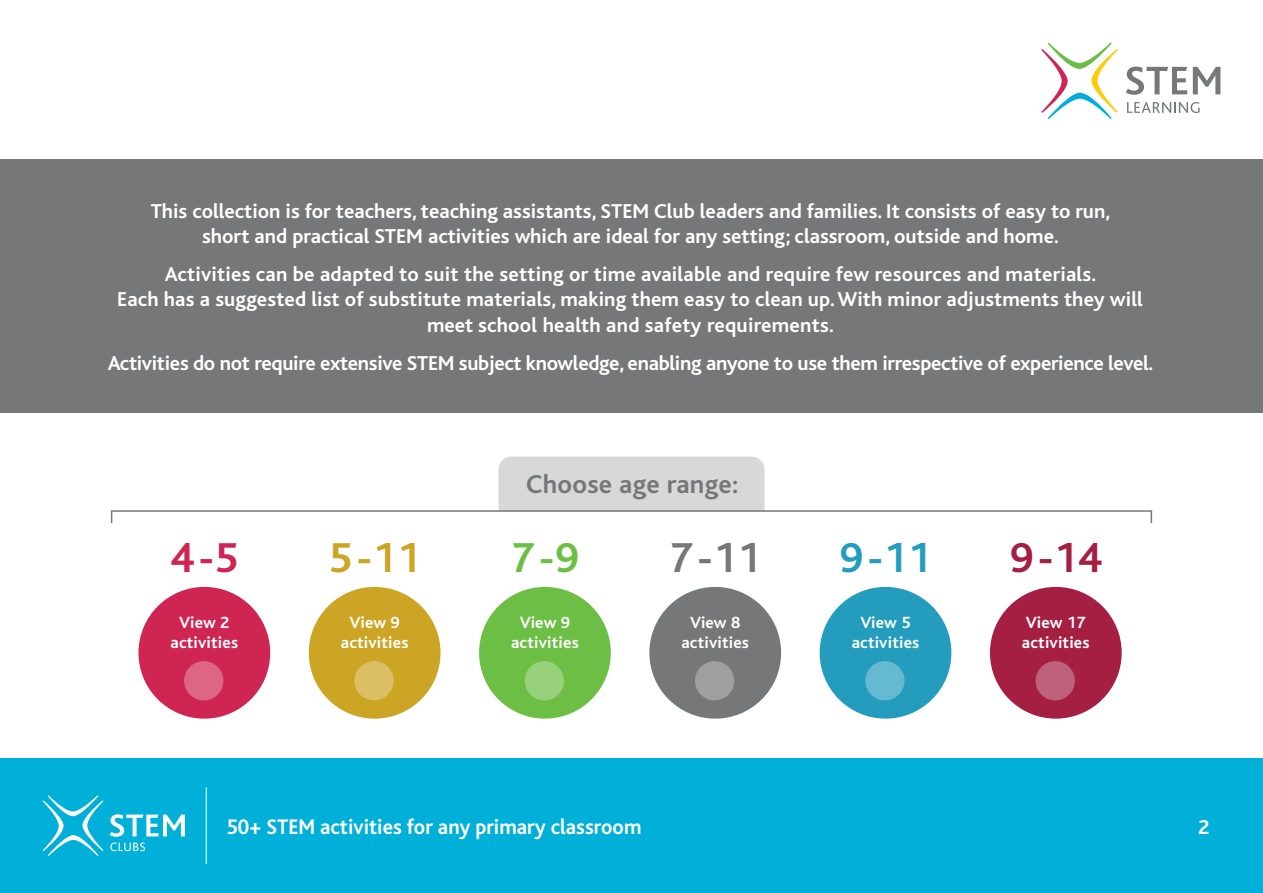
<style>
.page{position:relative;width:1263px;height:893px;background:#fff}
.page>*{position:absolute;margin:0;border:0;box-sizing:border-box;transform-origin:0 0}
.t1{font:700 43.8px "Bliss";color:#cca524}
.t2{font:700 43.8px "Bliss";color:#757779}
.t3{font:700 43.8px "Bliss";color:#249cbe}
.t4{font:700 43.8px "Bliss";color:#a51f43}
.t5{font:700 43.8px "Bliss";color:#cf2553}
.t6{font:700 43.8px "Bliss";color:#6cbe45}
.t7{font:700 27px "Bliss";letter-spacing:.01em;color:#757779}
.t8{font:700 22.05px "Bliss";color:#fff;scale:.95 1}
.t9{font:700 21px/25.2px "Bliss";color:#fff;text-align:center}
.t10{font:700 16.95px/20.4px "Bliss";letter-spacing:.01em;color:#fff;text-align:center}
</style>
<div class="page">
<div style="left:0;top:159px;width:1263px;height:253px;background:#757779"></div>
<div style="left:498px;top:457px;width:266px;height:53px;background:#d9d8d8"></div>
<hr style="left:111px;top:510px;width:1041px;height:2px;background:#757779">
<div style="left:138px;top:587px;width:132px;height:132px;background:#cf2553;border-radius:50%"></div>
<div style="left:479px;top:587px;width:132px;height:132px;background:#6cbe45;border-radius:50%"></div>
<div style="left:820px;top:587px;width:131px;height:132px;background:#249cbe;border-radius:50%"></div>
<div style="left:309px;top:587px;width:131px;height:132px;background:#cca524;border-radius:50%"></div>
<div style="left:649px;top:587px;width:132px;height:132px;background:#757779;border-radius:50%"></div>
<div style="left:990px;top:587px;width:132px;height:132px;background:#a51f43;border-radius:50%"></div>
<div style="left:185px;top:662px;width:38px;height:38px;background:#dd6586;border-radius:50%"></div>
<div style="left:184px;top:661px;width:39px;height:39px;border:1px solid #fff;border-radius:50%"></div>
<div style="left:525px;top:662px;width:38px;height:38px;background:#97d17c;border-radius:50%"></div>
<div style="left:525px;top:661px;width:39px;height:39px;border:1px solid #fff;border-radius:50%"></div>
<div style="left:866px;top:662px;width:38px;height:38px;background:#65b9d1;border-radius:50%"></div>
<div style="left:865px;top:661px;width:39px;height:39px;border:1px solid #fff;border-radius:50%"></div>
<div style="left:355px;top:662px;width:38px;height:38px;background:#dbbf65;border-radius:50%"></div>
<div style="left:354px;top:661px;width:40px;height:39px;border:1px solid #fff;border-radius:50%"></div>
<div style="left:696px;top:662px;width:38px;height:38px;background:#9e9fa0;border-radius:50%"></div>
<div style="left:695px;top:661px;width:39px;height:39px;border:1px solid #fff;border-radius:50%"></div>
<div style="left:1036px;top:662px;width:38px;height:38px;background:#bf617b;border-radius:50%"></div>
<div style="left:1035px;top:661px;width:40px;height:39px;border:1px solid #fff;border-radius:50%"></div>
<svg style="left:1150px;top:511px;width:2px;height:12px"></svg>
<div style="left:0;top:758px;width:1263px;height:135px;background:#00b0d8"></div>
<svg style="left:110px;top:814px;width:75px;height:37px"></svg>
<svg style="left:43px;top:795px;width:60px;height:61px"></svg>
<hr style="left:206px;top:787px;width:1px;height:77px;background:#fff">
<svg style="left:1127px;top:102px;width:72px;height:11px"></svg>
<svg style="left:1126px;top:67px;width:61px;height:28px"></svg>
<svg style="left:1193px;top:67px;width:27px;height:27px"></svg>
<svg style="left:1041px;top:43px;width:77px;height:76px"></svg>
<p class="t9" style="left:151px;top:199px;width:961px">This collection is for teachers, teaching assistants, STEM Club leaders and families. It consists of easy to run, short and practical STEM activities which are ideal for any setting; classroom, outside and home.</p>
<p class="t9" style="left:117px;top:262px;width:1027px">Activities can be adapted to suit the setting or time available and require few resources and materials.<br>Each has a suggested list of substitute materials, making them easy to clean up. With minor adjustments they will meet school health and safety requirements.</p>
<p class="t9" style="left:108px;top:351px;width:1047px">Activities do not require extensive STEM subject knowledge, enabling anyone to use them irrespective of experience level.</p>
<p class="t7" style="left:526px;top:470px;width:214px">Choose age range:</p>
<h1 class="t5" style="left:170px;top:535px;width:70px">4 -5</h1>
<h1 class="t1" style="left:329px;top:535px;width:94px">5 -11</h1>
<h1 class="t6" style="left:511px;top:535px;width:70px">7 -9</h1>
<h1 class="t2" style="left:669px;top:535px;width:94px">7 -11</h1>
<h1 class="t3" style="left:839px;top:535px;width:94px">9 -11</h1>
<h1 class="t4" style="left:1010px;top:535px;width:94px">9 -14</h1>
<p class="t10" style="left:170px;top:612px;width:69px">View 2 activities</p>
<p class="t10" style="left:511px;top:612px;width:69px">View 9 activities</p>
<p class="t10" style="left:852px;top:612px;width:69px">View 5 activities</p>
<p class="t10" style="left:341px;top:612px;width:69px">View 9 activities</p>
<p class="t10" style="left:681px;top:612px;width:69px">View 8 activities</p>
<p class="t10" style="left:1022px;top:612px;width:69px;text-align:left">View 17 activities</p>
<p class="t8" style="left:226px;top:815px;width:438px">50+ STEM activities for any primary classroom</p>
<p class="t9" style="left:1198px;top:815px;width:13px">2</p>
</div>
